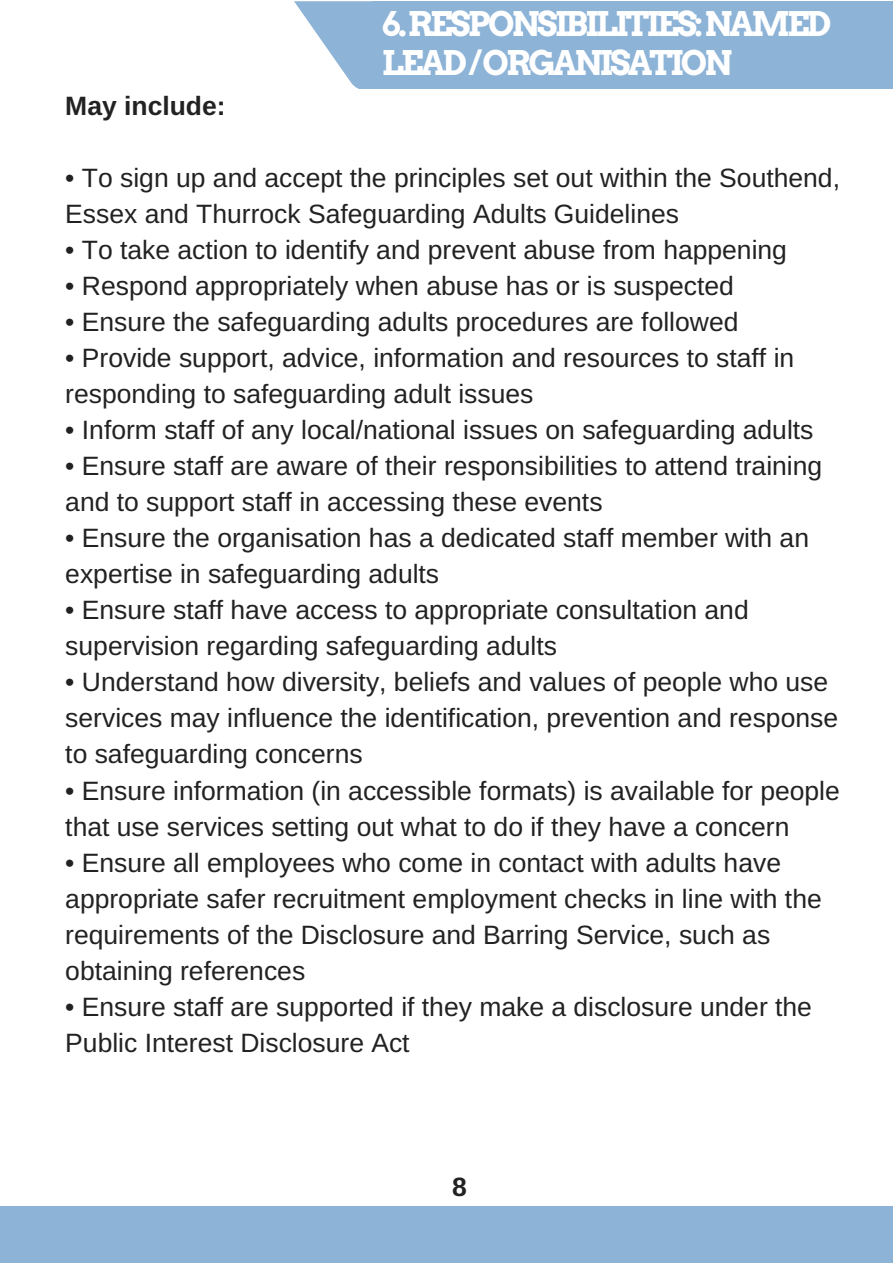
<style>
.page{position:relative;width:893px;height:1263px;background:#fff}
.page>*{position:absolute;margin:0;border:0;box-sizing:border-box;transform-origin:0 0}
.t1{font:700 33.75px/39.5px "Arvo";letter-spacing:-.085em;color:#fff}
.t2{font:26.55px/36px "Arimo";color:#222}
.t3{font:700 26.55px "Arimo";color:#222}
</style>
<div class="page">
<div style="left:0;top:1206px;width:893px;height:57px;background:#8db3d7"></div>
<div style="left:373px;top:1px;width:489px;height:88px;background:#8db3d7"></div>
<div style="left:861px;top:1px;width:32px;height:88px;background:#8db3d7"></div>
<svg style="left:294px;top:1px;width:79px;height:88px"></svg>
<p class="t3" style="left:65px;top:91px;width:162px">May include:</p>
<p class="t1" style="left:382px;top:4px;width:451px">6.RESPONSIBILITIES:NAMED<br>LEAD/ORGANISATION</p>
<p class="t2" style="left:65px;top:160px;width:776px">• To sign up and accept the principles set out within the Southend,<br>Essex and Thurrock Safeguarding Adults Guidelines</p>
<p class="t2" style="left:65px;top:232px;width:723px">• To take action to identify and prevent abuse from happening</p>
<p class="t2" style="left:65px;top:268px;width:670px">• Respond appropriately when abuse has or is suspected</p>
<p class="t2" style="left:65px;top:304px;width:675px">• Ensure the safeguarding adults procedures are followed</p>
<p class="t2" style="left:65px;top:340px;width:730px">• Provide support, advice, information and resources to staff in responding to safeguarding adult issues</p>
<p class="t2" style="left:65px;top:412px;width:750px">• Inform staff of any local/national issues on safeguarding adults</p>
<p class="t2" style="left:65px;top:448px;width:758px">• Ensure staff are aware of their responsibilities to attend training and to support staff in accessing these events</p>
<p class="t2" style="left:65px;top:520px;width:745px">• Ensure the organisation has a dedicated staff member with an expertise in safeguarding adults</p>
<p class="t2" style="left:65px;top:592px;width:685px">• Ensure staff have access to appropriate consultation and supervision regarding safeguarding adults</p>
<p class="t2" style="left:65px;top:664px;width:774px">• Understand how diversity, beliefs and values of people who use services may influence the identification, prevention and response to safeguarding concerns</p>
<p class="t2" style="left:65px;top:772px;width:776px">• Ensure information (in accessible formats) is available for people that use services setting out what to do if they have a concern</p>
<p class="t2" style="left:65px;top:844px;width:758px">• Ensure all employees who come in contact with adults have appropriate safer recruitment employment checks in line with the requirements of the Disclosure and Barring Service, such as obtaining references</p>
<p class="t2" style="left:65px;top:988px;width:748px">• Ensure staff are supported if they make a disclosure under the<br>Public Interest Disclosure Act</p>
<p class="t3" style="left:452px;top:1172px;width:16px">8</p>
</div>
